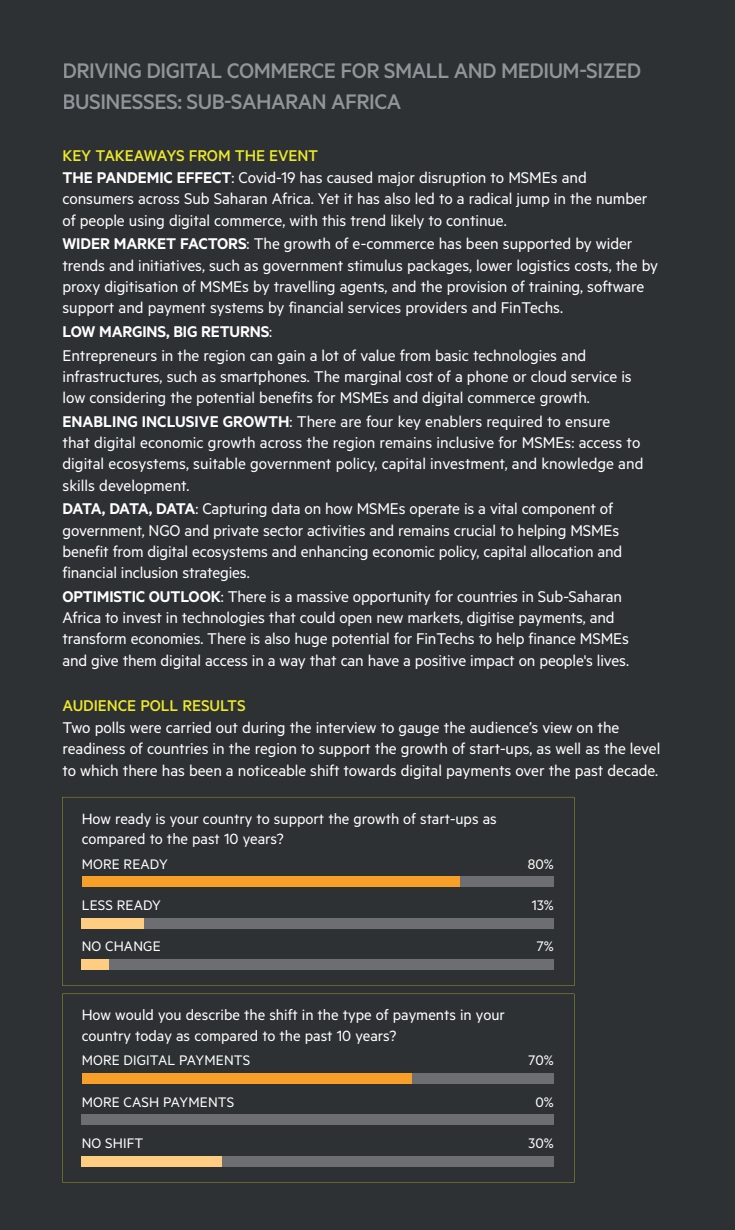
<style>
.page{position:relative;width:735px;height:1230px;background:#2e3133}
.page>*{position:absolute;margin:0;border:0;box-sizing:border-box;transform-origin:0 0}
.t1{font:500 23.75px/31.2px "Metric";letter-spacing:-.02em;color:#919499}
.t2{font:17.5px/21.2px "Metric";letter-spacing:-.005em;color:#fff}
.t3{font:500 17.5px "Metric";letter-spacing:-.005em;color:#ede92a}
.t4{font:16.75px/20.4px "Metric";color:#fff}
.t5{font:15.62px "Metric";letter-spacing:.01em;color:#fff}
.s1{font-weight:500;color:#ede92a}
.s2{font-weight:600}
</style>
<div class="page">
<svg style="left:62px;top:797px;width:512px;height:189px"></svg>
<svg style="left:62px;top:994px;width:512px;height:189px"></svg>
<h1 class="t1" style="left:62px;top:54px;width:580px">DRIVING DIGITAL COMMERCE FOR SMALL AND MEDIUM-SIZED<br>BUSINESSES: SUB-SAHARAN AFRICA</h1>
<p class="t2" style="left:62px;top:144px;width:587px;line-height:21.6px"><span class="s1">KEY TAKEAWAYS FROM THE EVENT<br></span><span class="s2">THE PANDEMIC EFFECT</span>: Covid-19 has caused major disruption to MSMEs and consumers across Sub Saharan Africa. Yet it has also led to a radical jump in the number of people using digital commerce, with this trend likely to continue.</p>
<p class="t2" style="left:62px;top:233px;width:597px"><span class="s2">WIDER MARKET FACTORS</span>: The growth of e-commerce has been supported by wider trends and initiatives, such as government stimulus packages, lower logistics costs, the by proxy digitisation of MSMEs by travelling agents, and the provision of training, software support and payment systems by financial services providers and FinTechs.</p>
<p class="t2" style="left:62px;top:319px;width:525px;line-height:23.8px"><span class="s2">LOW MARGINS, BIG RETURNS</span>:<br>Entrepreneurs in the region can gain a lot of value from basic technologies and</p>
<p class="t2" style="left:62px;top:365px;width:571px">infrastructures, such as smartphones. The marginal cost of a phone or cloud service is low considering the potential benefits for MSMEs and digital commerce growth.</p>
<p class="t2" style="left:62px;top:410px;width:582px"><span class="s2">ENABLING INCLUSIVE GROWTH</span>: There are four key enablers required to ensure<br>that digital economic growth across the region remains inclusive for MSMEs: access to digital ecosystems, suitable government policy, capital investment, and knowledge and skills development.</p>
<p class="t2" style="left:62px;top:498px;width:561px"><span class="s2">DATA, DATA, DATA</span>: Capturing data on how MSMEs operate is a vital component of government, NGO and private sector activities and remains crucial to helping MSMEs benefit from digital ecosystems and enhancing economic policy, capital allocation and financial inclusion strategies.</p>
<p class="t2" style="left:62px;top:585px;width:568px"><span class="s2">OPTIMISTIC OUTLOOK</span>: There is a massive opportunity for countries in Sub-Saharan Africa to invest in technologies that could open new markets, digitise payments, and transform economies. There is also huge potential for FinTechs to help finance MSMEs and give them digital access in a way that can have a positive impact on people's lives.</p>
<p class="t3" style="left:62px;top:695px;width:185px">AUDIENCE POLL RESULTS</p>
<p class="t2" style="left:62px;top:716px;width:599px">Two polls were carried out during the interview to gauge the audience’s view on the readiness of countries in the region to support the growth of start-ups, as well as the level to which there has been a noticeable shift towards digital payments over the past decade.</p>
<p class="t4" style="left:82px;top:808px;width:417px">How ready is your country to support the growth of start-ups as compared to the past 10 years?</p>
<p class="t5" style="left:82px;top:855px;width:88px">MORE READY</p>
<p class="t5" style="left:528px;top:855px;width:28px">80%</p>
<p class="t5" style="left:82px;top:896px;width:81px">LESS READY</p>
<p class="t5" style="left:532px;top:896px;width:24px">13%</p>
<p class="t5" style="left:82px;top:937px;width:81px">NO CHANGE</p>
<p class="t5" style="left:537px;top:937px;width:19px">7%</p>
<p class="t4" style="left:82px;top:1004px;width:425px">How would you describe the shift in the type of payments in your country today as compared to the past 10 years?</p>
<p class="t5" style="left:82px;top:1051px;width:170px">MORE DIGITAL PAYMENTS</p>
<p class="t5" style="left:529px;top:1051px;width:27px">70%</p>
<p class="t5" style="left:82px;top:1093px;width:154px">MORE CASH PAYMENTS</p>
<p class="t5" style="left:535px;top:1093px;width:20px">0%</p>
<p class="t5" style="left:82px;top:1134px;width:63px">NO SHIFT</p>
<p class="t5" style="left:528px;top:1134px;width:27px">30%</p>
</div>
